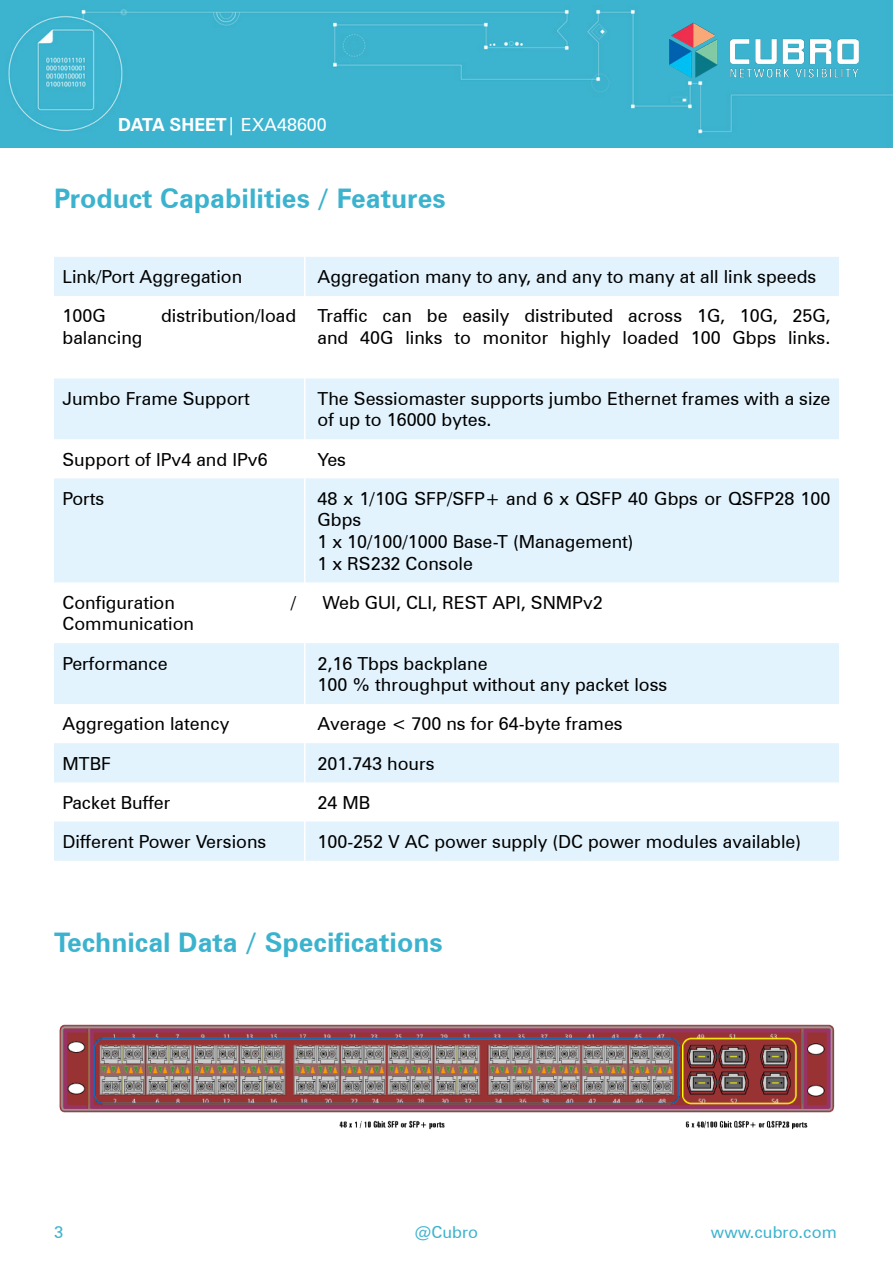
<style>
.page{position:relative;width:893px;height:1263px;background:#fff}
.page>*{position:absolute;margin:0;border:0;box-sizing:border-box;transform-origin:0 0}
.t1{font:700 27px "Zurich BT";color:#3cb3ce}
.t2{font:18px/21.6px "Zurich BT";color:#000}
.t3{font:700 18px "Zurich BT";color:#fff}
.t4{font:16.5px "Zurich BT";color:#3cb3ce}
.s1{font-weight:400}
</style>
<div class="page">
<div style="left:0;top:0;width:893px;height:147px;background:#3cb4cf"></div>
<img style="left:669px;top:17px;width:189px;height:65px">
<svg style="left:54px;top:257px;width:785px;height:604px;fill:#e2f3fd"></svg>
<hr style="left:304px;top:257px;width:1px;height:39px;background:#fff">
<hr style="left:304px;top:296px;width:1px;height:82px;background:#fff">
<hr style="left:304px;top:378px;width:1px;height:61px;background:#fff">
<hr style="left:304px;top:439px;width:1px;height:39px;background:#fff">
<hr style="left:304px;top:478px;width:1px;height:104px;background:#fff">
<hr style="left:304px;top:582px;width:1px;height:61px;background:#fff">
<hr style="left:304px;top:643px;width:1px;height:61px;background:#fff">
<hr style="left:304px;top:704px;width:1px;height:39px;background:#fff">
<hr style="left:304px;top:743px;width:1px;height:39px;background:#fff">
<hr style="left:304px;top:782px;width:1px;height:39px;background:#fff">
<hr style="left:304px;top:821px;width:1px;height:40px;background:#fff">
<img style="left:59px;top:1024px;width:776px;height:106px">
<p class="t3" style="left:118px;top:114px;width:210px">DATA SHEET<span class="s1">| EXA48600</span></p>
<h1 class="t1" style="left:54px;top:182px;width:393px">Product Capabilities / Features</h1>
<p class="t2" style="left:63px;top:266px;width:181px">Link/Port Aggregation</p>
<p class="t2" style="left:317px;top:266px;width:500px">Aggregation many to any, and any to many at all link speeds</p>
<p class="t2" style="left:63px;top:305px;width:45px">100G</p>
<p class="t2" style="left:161px;top:305px;width:137px">distribution/load</p>
<p class="t2" style="left:63px;top:327px;width:82px">balancing</p>
<p class="t2" style="left:317px;top:305px;width:514px">Traffic can be easily distributed across 1G, 10G, 25G, and 40G links to monitor highly loaded 100 Gbps links.</p>
<p class="t2" style="left:63px;top:387px;width:189px">Jumbo Frame Support</p>
<p class="t2" style="left:317px;top:387px;width:514px">The Sessiomaster supports jumbo Ethernet frames with a size of up to 16000 bytes.</p>
<p class="t2" style="left:63px;top:448px;width:207px">Support of IPv4 and IPv6</p>
<p class="t2" style="left:317px;top:448px;width:30px">Yes</p>
<p class="t2" style="left:63px;top:487px;width:43px">Ports</p>
<p class="t2" style="left:317px;top:487px;width:514px">48 x 1/10G SFP/SFP+ and 6 x QSFP 40 Gbps or QSFP28 100<br>Gbps<br>1 x 10/100/1000 Base-T (Management)<br>1 x RS232 Console</p>
<p class="t2" style="left:63px;top:591px;width:114px">Configuration</p>
<p class="t2" style="left:291px;top:591px;width:7px">/</p>
<p class="t2" style="left:63px;top:613px;width:133px">Communication</p>
<p class="t2" style="left:322px;top:591px;width:282px">Web GUI, CLI, REST API, SNMPv2</p>
<p class="t2" style="left:63px;top:652px;width:107px">Performance</p>
<p class="t2" style="left:317px;top:652px;width:351px">2,16 Tbps backplane<br>100 % throughput without any packet loss</p>
<p class="t2" style="left:63px;top:713px;width:168px">Aggregation latency</p>
<p class="t2" style="left:317px;top:713px;width:307px">Average &lt; 700 ns for 64-byte frames</p>
<p class="t2" style="left:63px;top:752px;width:50px">MTBF</p>
<p class="t2" style="left:317px;top:752px;width:119px">201.743 hours</p>
<p class="t2" style="left:63px;top:791px;width:110px">Packet Buffer</p>
<p class="t2" style="left:317px;top:791px;width:54px">24 MB</p>
<p class="t2" style="left:63px;top:831px;width:205px">Different Power Versions</p>
<p class="t2" style="left:317px;top:831px;width:485px">100-252 V AC power supply (DC power modules available)</p>
<h1 class="t1" style="left:54px;top:926px;width:390px">Technical Data / Specifications</h1>
<p class="t4" style="left:54px;top:1222px;width:11px">3</p>
<p class="t4" style="left:415px;top:1222px;width:65px">@Cubro</p>
<p class="t4" style="left:711px;top:1222px;width:127px">www.cubro.com</p>
</div>
